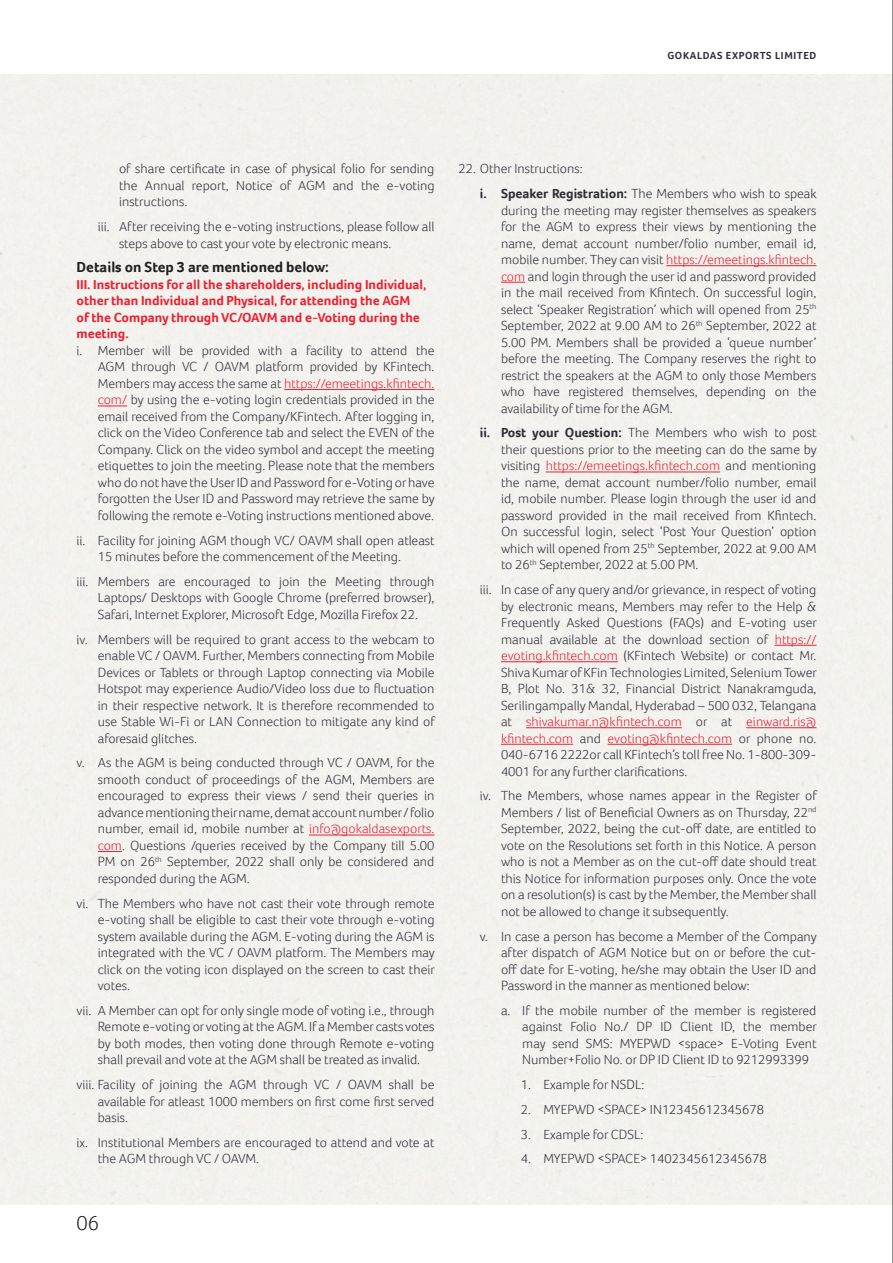
<style>
.page{position:relative;width:893px;height:1263px;background:#fff}
.page>*{position:absolute;margin:0;border:0;box-sizing:border-box;transform-origin:0 0}
.t1{font:300 21px "Foco";color:#231f20}
.Level_2_Heading{font:700 15px "Foco";color:#231f20}
.Tab_2_Regular{font:300 13.5px/16.5px "Foco";color:#2f2e38;text-align:justify}
.Tab_1_Regular{font:300 13.5px/16.5px "Foco";color:#2f2e38;text-align:justify}
.Level_3_Heading{font:700 13.5px/16.5px "Foco";color:#eb2131}
.Tab_3_Regular{font:300 13.5px/16.5px "Foco";color:#2f2e38;text-align:justify}
.Tab_4_Regular{font:300 13.5px "Foco";color:#2f2e38}
.t2{font:700 10.5px "Foco";letter-spacing:.06em;color:#2f2e38}
.s1{color:#eb2131}
.s2{font-weight:700}
</style>
<div class="page">
<hr style="left:284px;top:389px;width:150px;height:1px;background:#eb2131">
<svg style="left:98px;top:405px;width:29px;height:1px"></svg>
<hr style="left:309px;top:834px;width:125px;height:1px;background:#eb2131">
<svg style="left:98px;top:851px;width:24px;height:1px"></svg>
<hr style="left:666px;top:265px;width:150px;height:1px;background:#eb2131">
<svg style="left:501px;top:282px;width:24px;height:1px"></svg>
<hr style="left:546px;top:471px;width:174px;height:1px;background:#eb2131">
<hr style="left:775px;top:645px;width:41px;height:1px;background:#eb2131">
<hr style="left:501px;top:661px;width:117px;height:1px;background:#eb2131">
<hr style="left:526px;top:727px;width:156px;height:1px;background:#eb2131">
<hr style="left:746px;top:727px;width:70px;height:1px;background:#eb2131">
<hr style="left:501px;top:744px;width:72px;height:1px;background:#eb2131">
<hr style="left:608px;top:744px;width:124px;height:1px;background:#eb2131">
<hr style="left:892px;top:0;width:1px;height:1263px;background:#231f20">
<p class="t2" style="left:667px;top:48px;width:151px">GOKALDAS EXPORTS LIMITED</p>
<p class="Tab_2_Regular" style="left:119px;top:160px;width:317px">of share certificate in case of physical folio for sending the Annual report, Notice of AGM and the e-voting instructions.</p>
<p class="Tab_2_Regular" style="left:119px;top:218px;width:317px;text-indent:-21px">iii. After receiving the e-voting instructions, please follow all steps above to cast your vote by electronic means.</p>
<p class="Level_2_Heading" style="left:77px;top:257px;width:254px">Details on Step 3 are mentioned below:</p>
<p class="Level_3_Heading" style="left:77px;top:276px;width:351px">III. Instructions for all the shareholders, including Individual, other than Individual and Physical, for attending the AGM<br>of the Company through VC/OAVM and e-Voting during the meeting.</p>
<p class="Tab_1_Regular" style="left:98px;top:342px;width:339px;text-indent:-21px">i. Member will be provided with a facility to attend the AGM through VC / OAVM platform provided by KFintech.<br>Members may access the same at <span class="s1">https://emeetings.kfintech. com/</span> by using the e-voting login credentials provided in the email received from the Company/KFintech. After logging in, click on the Video Conference tab and select the EVEN of the Company. Click on the video symbol and accept the meeting etiquettes to join the meeting. Please note that the members who do not have theUserIDand Password fore-Voting orhave forgotten the User ID and Password may retrieve the same by following the remote e-Voting instructions mentioned above.</p>
<p class="Tab_1_Regular" style="left:98px;top:532px;width:338px;text-indent:-21px">ii. Facility for joining AGM though VC/ OAVM shall open atleast<br>15 minutes before the commencement of the Meeting.</p>
<p class="Tab_1_Regular" style="left:98px;top:573px;width:338px;text-indent:-21px">iii. Members are encouraged to join the Meeting through Laptops/ Desktops with Google Chrome (preferred browser), Safari, Internet Explorer, Microsoft Edge, Mozilla Firefox 22.</p>
<p class="Tab_1_Regular" style="left:98px;top:631px;width:339px;text-indent:-21px">iv. Members will be required to grant access to the webcam to enable VC / OAVM. Further, Members connecting from Mobile Devices or Tablets or through Laptop connecting via Mobile Hotspot may experience Audio/Video loss due to fluctuation in their respective network. It is therefore recommended to use Stable Wi-Fi or LAN Connection to mitigate any kind of aforesaid glitches.</p>
<p class="Tab_1_Regular" style="left:98px;top:754px;width:338px;text-indent:-21px">v. As the AGM is being conducted through VC / OAVM, for the smooth conduct of proceedings of the AGM, Members are encouraged to express their views / send their queries in advance mentioning their name, demat account number / folio number, email id, mobile number at <span class="s1">info@gokaldasexports. com</span>. Questions /queries received by the Company till 5.00<br>PM on 26<sup>th</sup> September, 2022 shall only be considered and responded during the AGM.</p>
<p class="Tab_1_Regular" style="left:98px;top:895px;width:339px;text-indent:-21px">vi. The Members who have not cast their vote through remote e-voting shall be eligible to cast their vote through e-voting system available during the AGM. E-voting during the AGM is integrated with the VC / OAVM platform. The Members may click on the voting icon displayed on the screen to cast their votes.</p>
<p class="Tab_1_Regular" style="left:98px;top:1002px;width:338px;text-indent:-21px">vii. A Member can opt for only single mode of voting i.e., through Remote e-voting orvoting at the AGM. If a Member casts votes by both modes, then voting done through Remote e-voting shall prevail and vote at the AGM shall be treated as invalid.</p>
<p class="Tab_1_Regular" style="left:98px;top:1076px;width:338px;text-indent:-21px">viii. Facility of joining the AGM through VC / OAVM shall be available for atleast 1000 members on first come first served basis.</p>
<p class="Tab_1_Regular" style="left:98px;top:1134px;width:338px;text-indent:-21px">ix. Institutional Members are encouraged to attend and vote at the AGM through VC / OAVM.</p>
<h1 class="t1" style="left:77px;top:1208px;width:24px">06</h1>
<p class="Tab_1_Regular" style="left:458px;top:160px;width:126px">22. Other Instructions:</p>
<p class="Tab_2_Regular" style="left:501px;top:185px;width:317px;text-indent:-21px"><span class="s2">i. Speaker Registration:</span> The Members who wish to speak during the meeting may register themselves as speakers for the AGM to express their views by mentioning the name, demat account number/folio number, email id, mobile number. They can visit <span class="s1">https://emeetings.kfintech. com</span> and login through the user id and password provided in the mail received from Kfintech. On successful login, select ‘Speaker Registration’ which will opened from 25<sup>th </sup>September, 2022 at 9.00 AM to 26<sup>th</sup> September, 2022 at 5.00 PM. Members shall be provided a ‘queue number’ before the meeting. The Company reserves the right to restrict the speakers at the AGM to only those Members who have registered themselves, depending on the availability of time for the AGM.</p>
<p class="Tab_2_Regular" style="left:501px;top:424px;width:317px;text-indent:-21px"><span class="s2">ii. Post your Question:</span> The Members who wish to post their questions prior to the meeting can do the same by visiting <span class="s1">https://emeetings.kfintech.com</span> and mentioning the name, demat account number/folio number, email id, mobile number. Please login through the user id and password provided in the mail received from Kfintech.<br>On successful login, select ‘Post Your Question’ option which will opened from 25<sup>th</sup> September, 2022 at 9.00 AM to 26<sup>th</sup> September, 2022 at 5.00 PM.</p>
<p class="Tab_2_Regular" style="left:501px;top:581px;width:317px;text-indent:-21px">iii. In case of any query and/or grievance, in respect of voting by electronic means, Members may refer to the Help &amp; Frequently Asked Questions (FAQs) and E-voting user manual available at the download section of <span class="s1">https:// evoting.kfintech.com</span> (KFintech Website) or contact Mr.<br>Shiva KumarofKFin Technologies Limited, Selenium Tower B, Plot No. 31&amp; 32, Financial District Nanakramguda, Serilingampally Mandal, Hyderabad – 500 032, Telangana at <span class="s1">shivakumar.n@kfintech.com</span> or at <span class="s1">einward.ris@ kfintech.com</span> and <span class="s1">evoting@kfintech.com</span> or phone no.<br>040-6716 2222or call KFintech’s toll free No. 1-800-309- 4001 for any further clarifications.</p>
<p class="Tab_2_Regular" style="left:501px;top:787px;width:317px;text-indent:-21px">iv. The Members, whose names appear in the Register of Members / list of Beneficial Owners as on Thursday, 22<sup>nd </sup>September, 2022, being the cut-off date, are entitled to vote on the Resolutions set forth in this Notice. A person who is not a Member as on the cut-off date should treat this Notice for information purposes only. Once the vote on a resolution(s) is cast by the Member, the Member shall not be allowed to change it subsequently.</p>
<p class="Tab_2_Regular" style="left:501px;top:928px;width:317px;text-indent:-21px">v. In case a person has become a Member of the Company after dispatch of AGM Notice but on or before the cut&shy;off date for E-voting, he/she may obtain the User ID and Password in the manner as mentioned below:</p>
<p class="Tab_3_Regular" style="left:522px;top:1002px;width:296px;text-indent:-21px">a. If the mobile number of the member is registered against Folio No./ DP ID Client ID, the member may send SMS: MYEPWD &lt;space&gt; E-Voting Event Number+Folio No. or DP ID Client ID to 9212993399</p>
<p class="Tab_4_Regular" style="left:521px;top:1076px;width:125px">1. Example for NSDL:</p>
<p class="Tab_4_Regular" style="left:521px;top:1100px;width:245px">2. MYEPWD &lt;SPACE&gt; IN12345612345678</p>
<p class="Tab_4_Regular" style="left:521px;top:1125px;width:124px">3. Example for CDSL:</p>
<p class="Tab_4_Regular" style="left:521px;top:1150px;width:247px">4. MYEPWD &lt;SPACE&gt; 1402345612345678</p>
</div>
